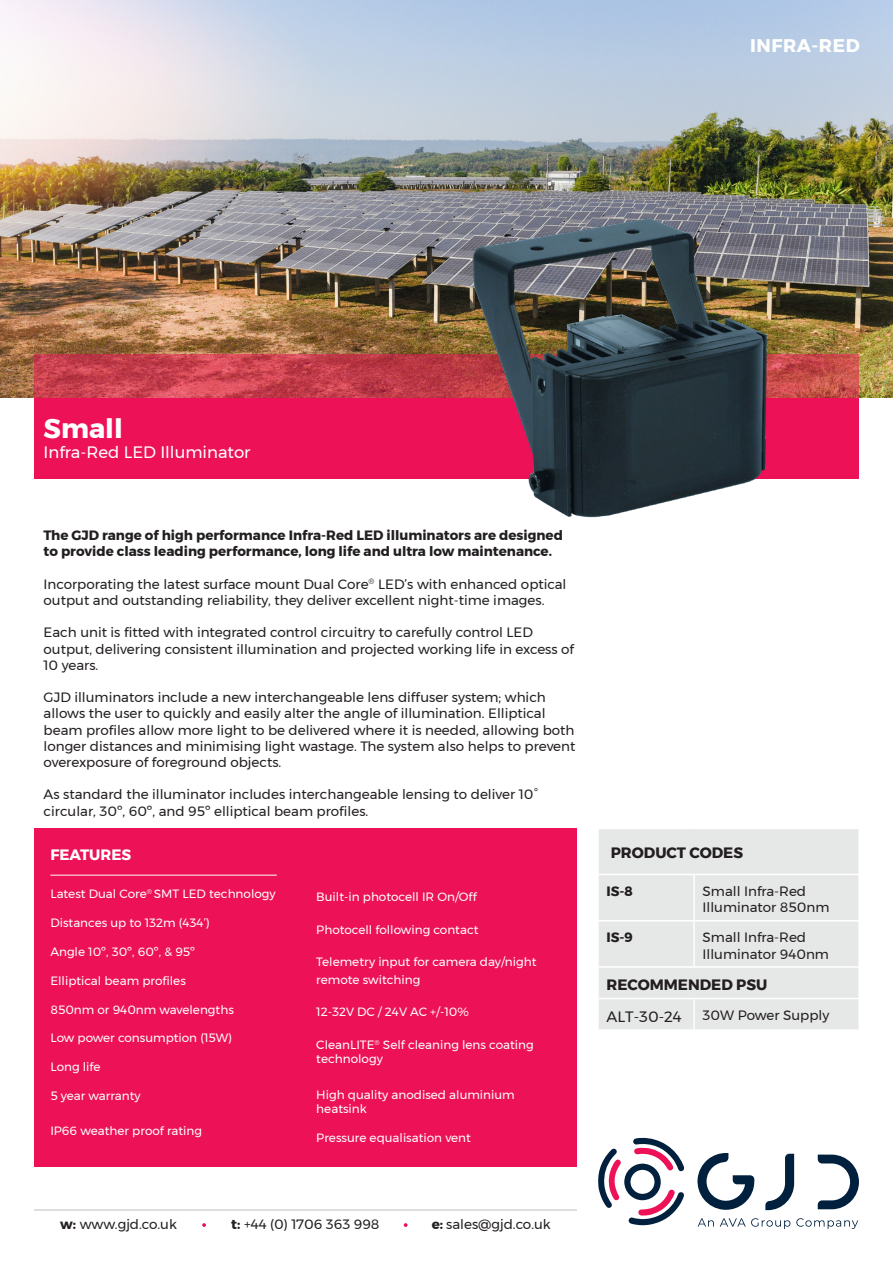
<style>
.page{position:relative;width:893px;height:1263px;background:#fff}
.page>*{position:absolute;margin:0;border:0;box-sizing:border-box;transform-origin:0 0}
.t1{font:700 27px "Montserrat";color:#fff}
.t2{font:700 18.3px "Montserrat";letter-spacing:.03em;color:#fff}
.t3{font:16.5px "Montserrat";color:#fff}
.t4{font:700 15px "Montserrat";color:#231f20}
.t5{font:15px "Montserrat";color:#231f20}
.t6{font:700 15px "Montserrat";color:#fff}
.t7{font:13.5px/16.2px "Montserrat";color:#231f20}
.t8{font:700 13.5px/16.2px "Montserrat";color:#231f20}
.t9{font:12px/14.4px "Montserrat";color:#fff}
.s1{font-weight:700}
</style>
<div class="page">
<img style="left:0;top:0;width:893px;height:398px">
<div style="left:34px;top:398px;width:825px;height:81px;background:#ed1157"></div>
<svg style="left:34px;top:355px;width:825px;height:43px;background:#c6424d"></svg>
<img style="left:466px;top:214px;width:313px;height:304px">
<div style="left:34px;top:828px;width:543px;height:339px;background:#ed1157"></div>
<hr style="left:50px;top:875px;width:227px;height:1px;background:#fff">
<svg style="left:818px;top:1154px;width:41px;height:55px"></svg>
<svg style="left:697px;top:1153px;width:57px;height:57px"></svg>
<svg style="left:765px;top:1154px;width:29px;height:56px"></svg>
<svg style="left:598px;top:1137px;width:86px;height:89px"></svg>
<svg style="left:698px;top:1218px;width:16px;height:8px"></svg>
<svg style="left:720px;top:1218px;width:70px;height:11px"></svg>
<svg style="left:796px;top:1218px;width:62px;height:11px"></svg>
<div style="left:599px;top:829px;width:259px;height:200px;background:#e6e7e7"></div>
<hr style="left:597px;top:874px;width:97px;height:1px;background:#fff">
<hr style="left:694px;top:874px;width:166px;height:1px;background:#fff">
<hr style="left:693px;top:875px;width:2px;height:45px;background:#fff">
<hr style="left:597px;top:920px;width:97px;height:1px;background:#fff">
<hr style="left:597px;top:966px;width:97px;height:2px;background:#fff">
<hr style="left:597px;top:998px;width:97px;height:1px;background:#fff">
<hr style="left:694px;top:920px;width:166px;height:1px;background:#fff">
<hr style="left:693px;top:921px;width:2px;height:45px;background:#fff">
<hr style="left:694px;top:966px;width:166px;height:2px;background:#fff">
<hr style="left:694px;top:998px;width:166px;height:1px;background:#fff">
<hr style="left:693px;top:999px;width:2px;height:30px;background:#fff">
<hr style="left:34px;top:1209px;width:543px;height:1px;background:#bcbdc0">
<svg style="left:202px;top:1223px;width:4px;height:4px"></svg>
<svg style="left:404px;top:1223px;width:4px;height:4px"></svg>
<p class="t2" style="left:750px;top:31px;width:111px">INFRA-RED</p>
<p class="t1" style="left:44px;top:407px;width:81px">Small</p>
<p class="t3" style="left:44px;top:440px;width:208px">Infra-Red LED Illuminator</p>
<p class="t8" style="left:44px;top:527px;width:521px">The GJD range of high performance Infra-Red LED illuminators are designed to provide class leading performance, long life and ultra low maintenance.</p>
<p class="t7" style="left:44px;top:576px;width:524px">Incorporating the latest surface mount Dual Core<sup>®</sup> LED’s with enhanced optical output and outstanding reliability, they deliver excellent night-time images.</p>
<p class="t7" style="left:44px;top:624px;width:532px">Each unit is fitted with integrated control circuitry to carefully control LED output, delivering consistent illumination and projected working life in excess of<br>10 years.</p>
<p class="t7" style="left:44px;top:689px;width:533px">GJD illuminators include a new interchangeable lens diffuser system; which allows the user to quickly and easily alter the angle of illumination. Elliptical beam profiles allow more light to be delivered where it is needed, allowing both longer distances and minimising light wastage. The system also helps to prevent overexposure of foreground objects.</p>
<p class="t7" style="left:44px;top:786px;width:496px">As standard the illuminator includes interchangeable lensing to deliver 10° circular, 30º, 60º, and 95º elliptical beam profiles.</p>
<p class="t6" style="left:50px;top:842px;width:82px">FEATURES</p>
<p class="t9" style="left:50px;top:887px;width:227px">Latest Dual Core<sup>®</sup> SMT LED technology</p>
<p class="t9" style="left:50px;top:915px;width:161px">Distances up to 132m (434’)</p>
<p class="t9" style="left:50px;top:944px;width:146px">Angle 10º, 30º, 60º, &amp; 95º</p>
<p class="t9" style="left:50px;top:973px;width:137px">Elliptical beam profiles</p>
<p class="t9" style="left:50px;top:1002px;width:185px">850nm or 940nm wavelengths</p>
<p class="t9" style="left:50px;top:1031px;width:183px">Low power consumption (15W)</p>
<p class="t9" style="left:50px;top:1059px;width:52px">Long life</p>
<p class="t9" style="left:50px;top:1088px;width:92px">5 year warranty</p>
<p class="t9" style="left:50px;top:1124px;width:153px">IP66 weather proof rating</p>
<p class="t9" style="left:316px;top:890px;width:162px">Built-in photocell IR On/Off</p>
<p class="t9" style="left:316px;top:922px;width:164px">Photocell following contact</p>
<p class="t9" style="left:316px;top:953px;width:222px;line-height:18px">Telemetry input for camera day/night remote switching</p>
<p class="t9" style="left:316px;top:1005px;width:154px">12-32V DC / 24V AC +/-10%</p>
<p class="t9" style="left:316px;top:1037px;width:219px">CleanLITE<sup>®</sup> Self cleaning lens coating technology</p>
<p class="t9" style="left:316px;top:1087px;width:200px">High quality anodised aluminium heatsink</p>
<p class="t9" style="left:316px;top:1130px;width:156px">Pressure equalisation vent</p>
<p class="t7" style="left:60px;top:1216px;width:118px"><span class="s1">w:</span> www.gjd.co.uk</p>
<p class="t7" style="left:231px;top:1216px;width:150px"><span class="s1">t:</span> +44 (0) 1706 363 998</p>
<p class="t7" style="left:432px;top:1216px;width:120px"><span class="s1">e:</span> sales@gjd.co.uk</p>
<p class="t4" style="left:611px;top:840px;width:134px">PRODUCT CODES</p>
<p class="t8" style="left:606px;top:883px;width:28px">IS-8</p>
<p class="t7" style="left:703px;top:883px;width:105px">Small Infra-Red</p>
<p class="t7" style="left:703px;top:899px;width:128px">Illuminator 850nm</p>
<p class="t8" style="left:606px;top:929px;width:28px">IS-9</p>
<p class="t7" style="left:703px;top:929px;width:105px">Small Infra-Red</p>
<p class="t7" style="left:703px;top:945px;width:128px">Illuminator 940nm</p>
<p class="t4" style="left:606px;top:973px;width:162px">RECOMMENDED PSU</p>
<p class="t5" style="left:606px;top:1005px;width:77px">ALT-30-24</p>
<p class="t7" style="left:703px;top:1007px;width:128px">30W Power Supply</p>
</div>
